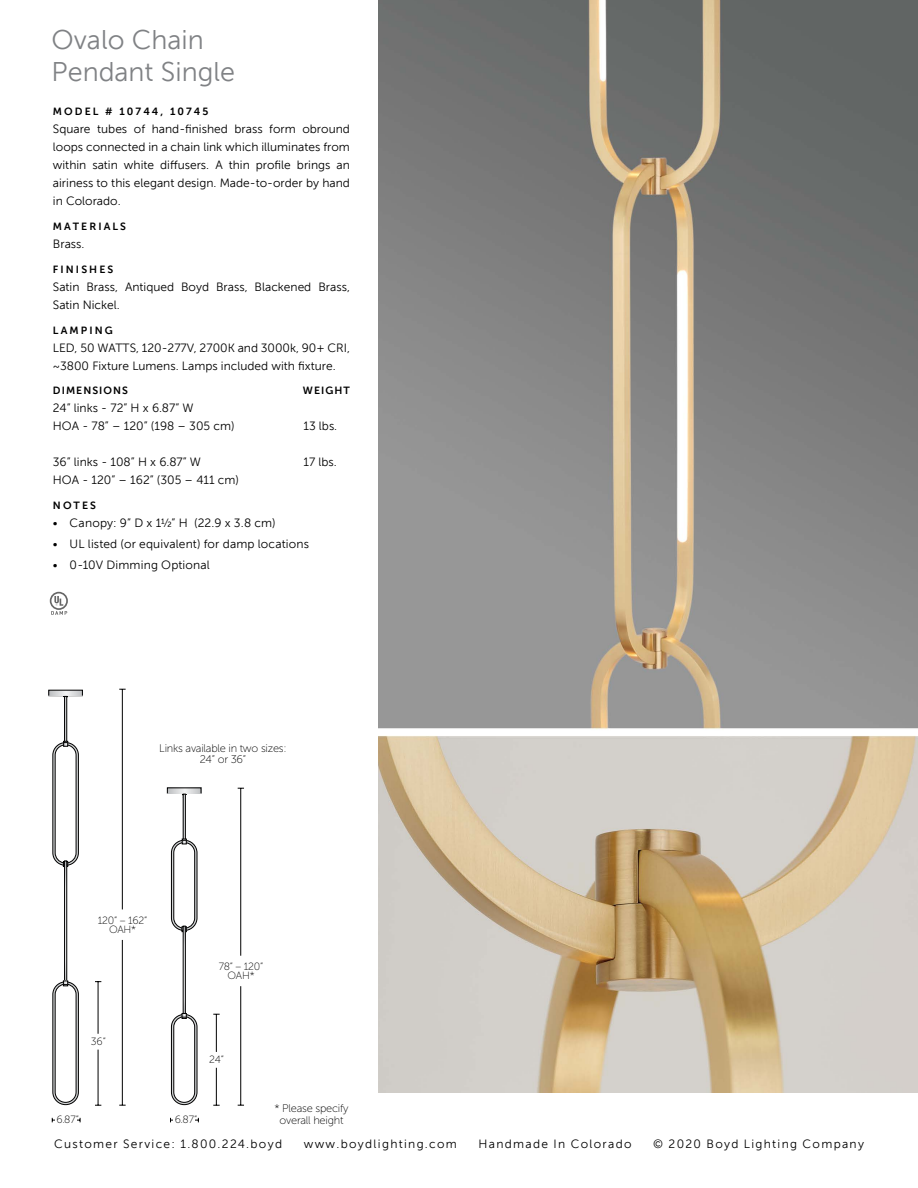
<style>
.page{position:relative;width:918px;height:1188px;background:#fff}
.page>*{position:absolute;margin:0;border:0;box-sizing:border-box;transform-origin:0 0}
.Fixture_Title_Back{font:27px "Museo Sans 300";color:#808285}
.Description_Text{font:12px/18px "Museo Sans 300";color:#000;text-align:justify}
.Description_Text-2{font:12px "Museo Sans 300";letter-spacing:.11em;color:#000}
.t1{font:10.95px/11.6px "Museo Sans 100";letter-spacing:-.02em;color:#010101;text-align:center}
.Description_subheads{font:10.5px "Museo Sans 700";letter-spacing:.2em;color:#000}
.t2{font:10.5px/9.3px "Museo Sans 100";letter-spacing:-.02em;color:#010101;text-align:center}
.Description_subheads-2{font:10.5px "Museo Sans 700";letter-spacing:.1em;color:#000}
</style>
<div class="page">
<hr style="left:216px;top:1014px;width:1px;height:38px;background:#010101">
<hr style="left:216px;top:1068px;width:1px;height:37px;background:#010101">
<hr style="left:240px;top:788px;width:1px;height:168px;background:#010101">
<hr style="left:240px;top:986px;width:1px;height:119px;background:#010101">
<hr style="left:122px;top:689px;width:1px;height:220px;background:#010101">
<hr style="left:122px;top:940px;width:1px;height:165px;background:#010101">
<svg style="left:170px;top:1118px;width:29px;height:4px"></svg>
<div style="left:174px;top:1110px;width:21px;height:20px;background:#fff"></div>
<hr style="left:98px;top:982px;width:1px;height:52px;background:#010101">
<hr style="left:98px;top:1050px;width:1px;height:55px;background:#010101">
<svg style="left:52px;top:1118px;width:29px;height:4px"></svg>
<div style="left:56px;top:1110px;width:21px;height:20px;background:#fff"></div>
<svg style="left:167px;top:793px;width:34px;height:4px"></svg>
<svg style="left:169px;top:790px;width:30px;height:1px"></svg>
<div style="left:183px;top:794px;width:3px;height:46px;border:1px solid #000"></div>
<svg style="left:171px;top:839px;width:26px;height:93px"></svg>
<div style="left:183px;top:926px;width:3px;height:91px;border:1px solid #000"></div>
<svg style="left:171px;top:1013px;width:26px;height:92px"></svg>
<svg style="left:48px;top:695px;width:35px;height:5px"></svg>
<svg style="left:51px;top:692px;width:30px;height:2px"></svg>
<div style="left:64px;top:696px;width:3px;height:46px;border:1px solid #000"></div>
<svg style="left:53px;top:741px;width:26px;height:126px"></svg>
<div style="left:64px;top:861px;width:3px;height:124px;border:1px solid #000"></div>
<svg style="left:53px;top:981px;width:26px;height:124px"></svg>
<img style="left:378px;top:0;width:540px;height:1093px">
<svg style="left:50px;top:592px;width:18px;height:23px"></svg>
<p class="Fixture_Title_Back" style="left:52px;top:25px;width:154px">Ovalo Chain</p>
<p class="Fixture_Title_Back" style="left:52px;top:57px;width:185px">Pendant Single</p>
<p class="Description_subheads" style="left:53px;top:106px;width:157px">MODEL # 10744, 10745</p>
<p class="Description_Text" style="left:53px;top:120px;width:299px">Square tubes of hand-finished brass form obround loops connected in a chain link which illuminates from within satin white diffusers. A thin profile brings an airiness to this elegant design. Made-to-order by hand in Colorado.</p>
<p class="Description_subheads" style="left:53px;top:221px;width:75px">MATERIALS</p>
<p class="Description_Text" style="left:53px;top:235px;width:33px">Brass.</p>
<p class="Description_subheads" style="left:53px;top:264px;width:62px">FINISHES</p>
<p class="Description_Text" style="left:53px;top:278px;width:299px">Satin Brass, Antiqued Boyd Brass, Blackened Brass,<br>Satin Nickel.</p>
<p class="Description_subheads" style="left:53px;top:324px;width:61px">LAMPING</p>
<p class="Description_Text" style="left:53px;top:339px;width:299px">LED, 50 WATTS, 120-277V, 2700K and 3000k, 90+ CRI,</p>
<p class="Description_Text" style="left:53px;top:357px;width:284px">~3800 Fixture Lumens. Lamps included with fixture.</p>
<p class="Description_subheads-2" style="left:53px;top:385px;width:77px">DIMENSIONS</p>
<p class="Description_subheads" style="left:303px;top:385px;width:48px">WEIGHT</p>
<p class="Description_Text" style="left:53px;top:399px;width:142px">24” links - 72” H x 6.87” W</p>
<p class="Description_Text" style="left:53px;top:417px;width:183px">HOA - 78” – 120” (198 – 305 cm)</p>
<p class="Description_Text" style="left:303px;top:417px;width:35px">13 lbs.</p>
<p class="Description_Text" style="left:53px;top:453px;width:150px">36” links - 108” H x 6.87” W</p>
<p class="Description_Text" style="left:303px;top:453px;width:35px">17 lbs.</p>
<p class="Description_Text" style="left:53px;top:471px;width:188px">HOA - 120” – 162” (305 – 411 cm)</p>
<p class="Description_subheads" style="left:53px;top:500px;width:45px">NOTES</p>
<p class="Description_Text" style="left:53px;top:514px;width:224px">• Canopy: 9” D x 1½” H (22.9 x 3.8 cm)</p>
<p class="Description_Text" style="left:53px;top:535px;width:258px">• UL listed (or equivalent) for damp locations</p>
<p class="Description_Text" style="left:53px;top:556px;width:158px">• 0-10V Dimming Optional</p>
<p class="t1" style="left:159px;top:742px;width:129px">Links available in two sizes:<br>24” or 36”</p>
<p class="t2" style="left:98px;top:915px;width:51px">120” – 162”<br>OAH*</p>
<p class="t2" style="left:91px;top:1037px;width:17px">36”</p>
<p class="t2" style="left:56px;top:1115px;width:24px">6.87”</p>
<p class="t2" style="left:219px;top:962px;width:46px">78” – 120”<br>OAH*</p>
<p class="t2" style="left:209px;top:1055px;width:17px">24”</p>
<p class="t1" style="left:274px;top:1103px;width:76px">* Please specify</p>
<p class="t2" style="left:175px;top:1115px;width:24px">6.87”</p>
<p class="t1" style="left:280px;top:1114px;width:65px">overall height</p>
<p class="Description_Text-2" style="left:54px;top:1137px;width:230px">Customer Service: 1.800.224.boyd</p>
<p class="Description_Text-2" style="left:304px;top:1137px;width:155px">www.boydlighting.com</p>
<p class="Description_Text-2" style="left:479px;top:1137px;width:155px">Handmade In Colorado</p>
<p class="Description_Text-2" style="left:653px;top:1137px;width:212px">© 2020 Boyd Lighting Company</p>
</div>
